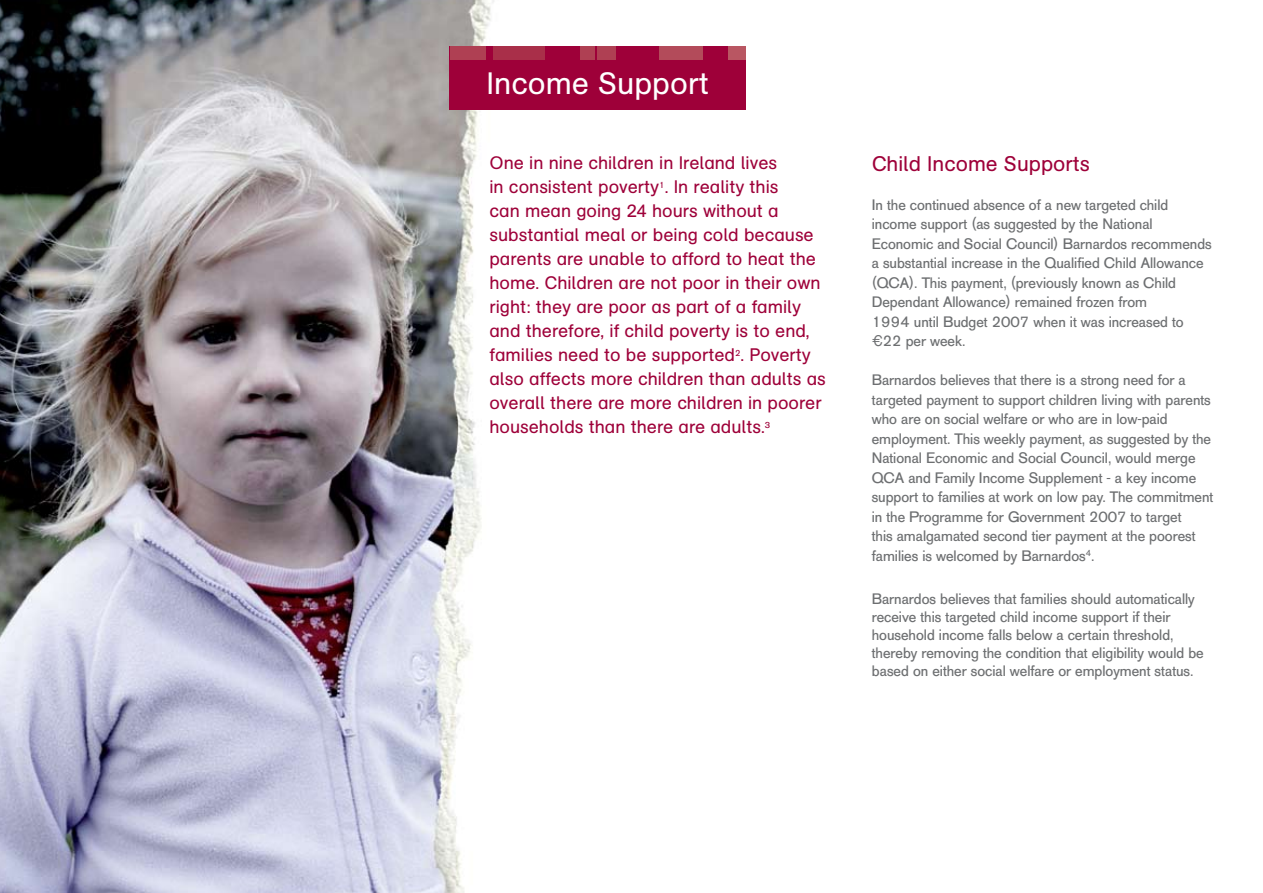
<style>
.page{position:relative;width:1263px;height:893px;background:#fff}
.page>*{position:absolute;margin:0;border:0;box-sizing:border-box;transform-origin:0 0}
.t1{font:30.6px "AG Schoolbook Regular A";color:#fff}
.t2{font:21px "AG Schoolbook Regular A";color:#9e0039}
.t3{font:18px/24px "AG Schoolbook Regular A";color:#9e0039}
.t4{font:15px/19.5px "AG Old Face";color:#6d6f71}
.s1{font-family:"Helvetica"}
</style>
<div class="page">
<img style="left:0;top:0;width:494px;height:893px">
<svg style="left:485px;top:46px;width:244px;height:14px"></svg>
<div style="left:729px;top:46px;width:17px;height:15px;background:#b95662"></div>
<div style="left:489px;top:46px;width:237px;height:15px;background:#9e0039"></div>
<div style="left:493px;top:46px;width:52px;height:15px;background:#a92f49"></div>
<div style="left:597px;top:46px;width:18px;height:15px;background:#af4053"></div>
<div style="left:660px;top:46px;width:43px;height:15px;background:#b34b5a"></div>
<div style="left:450px;top:46px;width:35px;height:15px;background:#af4053"></div>
<div style="left:580px;top:46px;width:15px;height:15px;background:#af4053"></div>
<div style="left:450px;top:60px;width:296px;height:50px;background:#9e0039"></div>
<h1 class="t1" style="left:486px;top:67px;width:224px">Income Support</h1>
<p class="t3" style="left:489px;top:151px;width:338px">One in nine children in Ireland lives<br>in consistent poverty<sup>1</sup>. In reality this<br>can mean going 24 hours without a substantial meal or being cold because parents are unable to afford to heat the home. Children are not poor in their own right: they are poor as part of a family and therefore, if child poverty is to end, families need to be supported<sup>2</sup>. Poverty also affects more children than adults as overall there are more children in poorer households than there are adults.<sup>3</sup></p>
<h2 class="t2" style="left:872px;top:152px;width:220px">Child Income Supports</h2>
<p class="t4" style="left:872px;top:195px;width:341px">In the continued absence of a new targeted child income support (as suggested by the National Economic and Social Council) Barnardos recommends a substantial increase in the Qualified Child Allowance (QCA). This payment, (previously known as Child Dependant Allowance) remained frozen from<br>1994 until Budget 2007 when it was increased to <span class="s1">€</span>22 per week.</p>
<p class="t4" style="left:872px;top:371px;width:343px">Barnardos believes that there is a strong need for a targeted payment to support children living with parents who are on social welfare or who are in low-paid employment. This weekly payment, as suggested by the National Economic and Social Council, would merge QCA and Family Income Supplement - a key income support to families at work on low pay. The commitment in the Programme for Government 2007 to target<br>this amalgamated second tier payment at the poorest families is welcomed by Barnardos<sup>4</sup>.</p>
<p class="t4" style="left:872px;top:590px;width:333px;line-height:18px">Barnardos believes that families should automatically receive this targeted child income support if their household income falls below a certain threshold, thereby removing the condition that eligibility would be based on either social welfare or employment status.</p>
</div>
